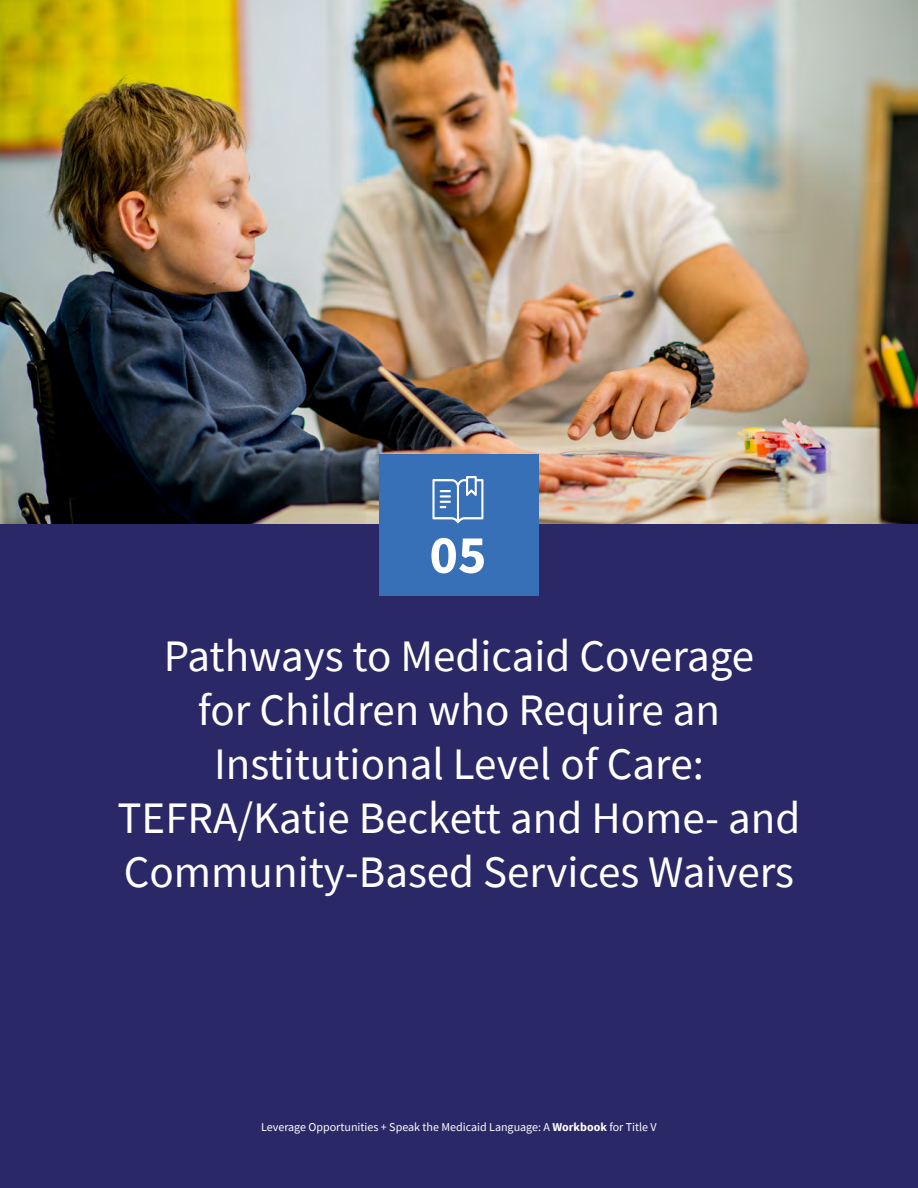
<style>
.page{position:relative;width:918px;height:1188px;background:#fff}
.page>*{position:absolute;margin:0;border:0;box-sizing:border-box;transform-origin:0 0}
.t1{font:700 54px "Source Sans Pro";color:#fff}
.Chapter_Title{font:45px/54px "Source Sans Pro";color:#fff;text-align:center}
.t2{font:12px "Source Sans Pro";color:#fff}
.s1{font-weight:700}
</style>
<div class="page">
<img style="left:0;top:0;width:918px;height:525px">
<div style="left:0;top:525px;width:918px;height:663px;background:#2b2868"></div>
<div style="left:379px;top:454px;width:160px;height:142px;background:#3870b8"></div>
<svg style="left:432px;top:476px;width:51px;height:47px"></svg>
<p class="t1" style="left:429px;top:518px;width:59px">05</p>
<p class="Chapter_Title" style="left:118px;top:629px;width:684px">Pathways to Medicaid Coverage<br>for Children who Require an<br>Institutional Level of Care:<br>TEFRA/Katie Beckett and Home- and<br>Community-Based Services Waivers</p>
<p class="t2" style="left:261px;top:1120px;width:397px">Leverage Opportunities + Speak the Medicaid Language: A <span class="s1">Workbook</span> for Title V</p>
</div>
